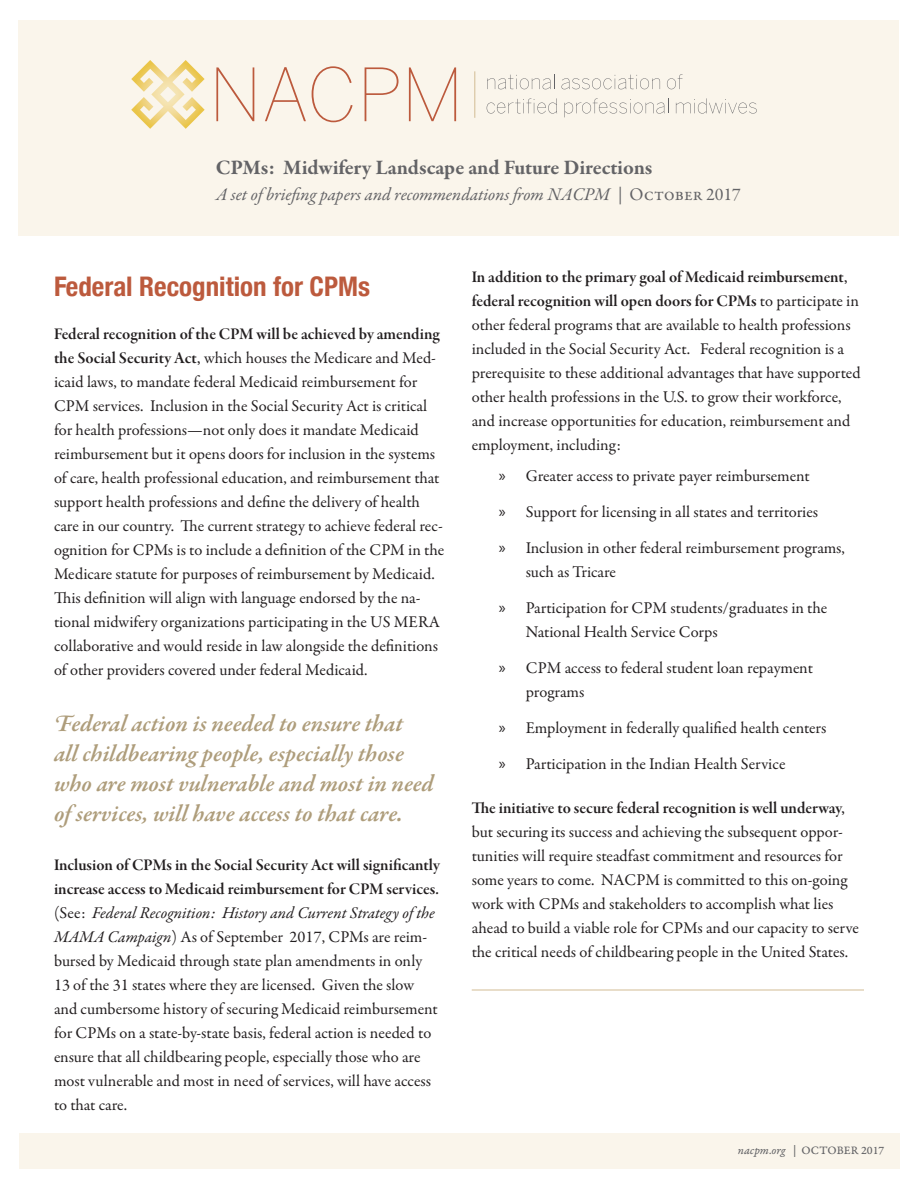
<style>
.page{position:relative;width:918px;height:1188px;background:#fff}
.page>*{position:absolute;margin:0;border:0;box-sizing:border-box;transform-origin:0 0}
.t1{font:100 72.6px "Benton Sans";color:#bc5a3d}
.t2{font:700 condensed 27px "Helvetica Neue";color:#bc5a3d}
.Normal__Web{font:italic 600 24px/30px "Garamond Premr Pro";color:#ae9d7b}
.t3{font:700 21px "Garamond Premr Pro";letter-spacing:-.005em;color:#636366}
.t4{font:italic 18px "Garamond Premr Pro";color:#636366}
.Normal__Web-2{font:16.5px/24px "Garamond Premr Pro";color:#231f20}
.t5{font:12px "Garamond Premr Pro Capt";color:#636366}
.s1{font-style:normal}
.s2{font-family:"Garamond Premr Pro Smbd Subh"}
.s3{font-style:italic}
.s4{font-family:"Myriad Pro"}
.s5{font-family:"Garamond Premr Pro It Capt"}
</style>
<div class="page">
<div style="left:20px;top:1133px;width:880px;height:36px;background:#faf5eb"></div>
<div style="left:19px;top:21px;width:880px;height:215px;background:#faf5eb"></div>
<svg style="left:487px;top:74px;width:68px;height:15px"></svg>
<svg style="left:561px;top:75px;width:99px;height:14px"></svg>
<svg style="left:667px;top:74px;width:16px;height:15px"></svg>
<svg style="left:487px;top:98px;width:70px;height:16px"></svg>
<svg style="left:564px;top:98px;width:105px;height:19px"></svg>
<svg style="left:676px;top:98px;width:81px;height:16px"></svg>
<hr style="left:475px;top:71px;width:1px;height:47px;background:#d2bc94">
<svg style="left:131px;top:60px;width:74px;height:69px"></svg>
<hr style="left:472px;top:990px;width:392px;height:1px;background:#d2bc94">
<h1 class="t1" style="left:209px;top:53px;width:256px">NACPM</h1>
<p class="t3" style="left:216px;top:155px;width:438px">CPMs: Midwifery Landscape and Future Directions</p>
<p class="t4" style="left:216px;top:183px;width:527px">A set of briefing papers and recommendations from NACPM | <span class="s1">October 2017</span></p>
<p class="t2" style="left:54px;top:264px;width:318px">Federal Recognition for CPMs</p>
<p class="Normal__Web-2" style="left:54px;top:323px;width:392px"><span class="s2">Federal recognition of the CPM will be achieved by amending the Social Security Act,</span> which houses the Medicare and Med&shy;icaid laws, to mandate federal Medicaid reimbursement for CPM services. Inclusion in the Social Security Act is critical for health professions—not only does it mandate Medicaid reimbursement but it opens doors for inclusion in the systems of care, health professional education, and reimbursement that support health professions and define the delivery of health care in our country. The current strategy to achieve federal rec&shy;ognition for CPMs is to include a definition of the CPM in the Medicare statute for purposes of reimbursement by Medicaid.<br>This definition will align with language endorsed by the na&shy;tional midwifery organizations participating in the US MERA collaborative and would reside in law alongside the definitions of other providers covered under federal Medicaid.</p>
<p class="Normal__Web" style="left:54px;top:710px;width:381px">Federal action is needed to ensure that<br>all childbearing people, especially those who are most vulnerable and most in need of services, will have access to that care.</p>
<p class="Normal__Web-2" style="left:54px;top:854px;width:387px"><span class="s2">Inclusion of CPMs in the Social Security Act will significantly increase access to Medicaid reimbursement for CPM services. </span>(See: <span class="s3">Federal Recognition: History and Current Strategy of the MAMA Campaign</span>) As of September 2017, CPMs are reim&shy;bursed by Medicaid through state plan amendments in only 13 of the 31 states where they are licensed. Given the slow and cumbersome history of securing Medicaid reimbursement for CPMs on a state-by-state basis, federal action is needed to ensure that all childbearing people, especially those who are most vulnerable and most in need of services, will have access to that care.</p>
<p class="Normal__Web-2" style="left:472px;top:265px;width:391px"><span class="s2">In addition to the primary goal of Medicaid reimbursement, federal recognition will open doors for CPMs</span> to participate in other federal programs that are available to health professions included in the Social Security Act. Federal recognition is a prerequisite to these additional advantages that have supported other health professions in the U.S. to grow their workforce, and increase opportunities for education, reimbursement and employment, including:</p>
<p class="Normal__Web-2" style="left:499px;top:465px;width:312px"><span class="s4">»</span> Greater access to private payer reimbursement</p>
<p class="Normal__Web-2" style="left:499px;top:501px;width:321px"><span class="s4">»</span> Support for licensing in all states and territories</p>
<p class="Normal__Web-2" style="left:526px;top:537px;width:321px;text-indent:-27px"><span class="s4">»</span> Inclusion in other federal reimbursement programs, such as Tricare</p>
<p class="Normal__Web-2" style="left:526px;top:597px;width:303px;text-indent:-27px"><span class="s4">»</span> Participation for CPM students/graduates in the<br>National Health Service Corps</p>
<p class="Normal__Web-2" style="left:526px;top:657px;width:289px;text-indent:-27px"><span class="s4">»</span> CPM access to federal student loan repayment programs</p>
<p class="Normal__Web-2" style="left:499px;top:717px;width:329px"><span class="s4">»</span> Employment in federally qualified health centers</p>
<p class="Normal__Web-2" style="left:499px;top:753px;width:288px"><span class="s4">»</span> Participation in the Indian Health Service</p>
<p class="Normal__Web-2" style="left:472px;top:796px;width:389px"><span class="s2">The initiative to secure federal recognition is well underway, </span>but securing its success and achieving the subsequent oppor&shy;tunities will require steadfast commitment and resources for some years to come. NACPM is committed to this on-going work with CPMs and stakeholders to accomplish what lies ahead to build a viable role for CPMs and our capacity to serve the critical needs of childbearing people in the United States.</p>
<p class="t5" style="left:738px;top:1144px;width:148px"><span class="s5">nacpm.org</span> | OCTOBER 2017</p>
</div>
